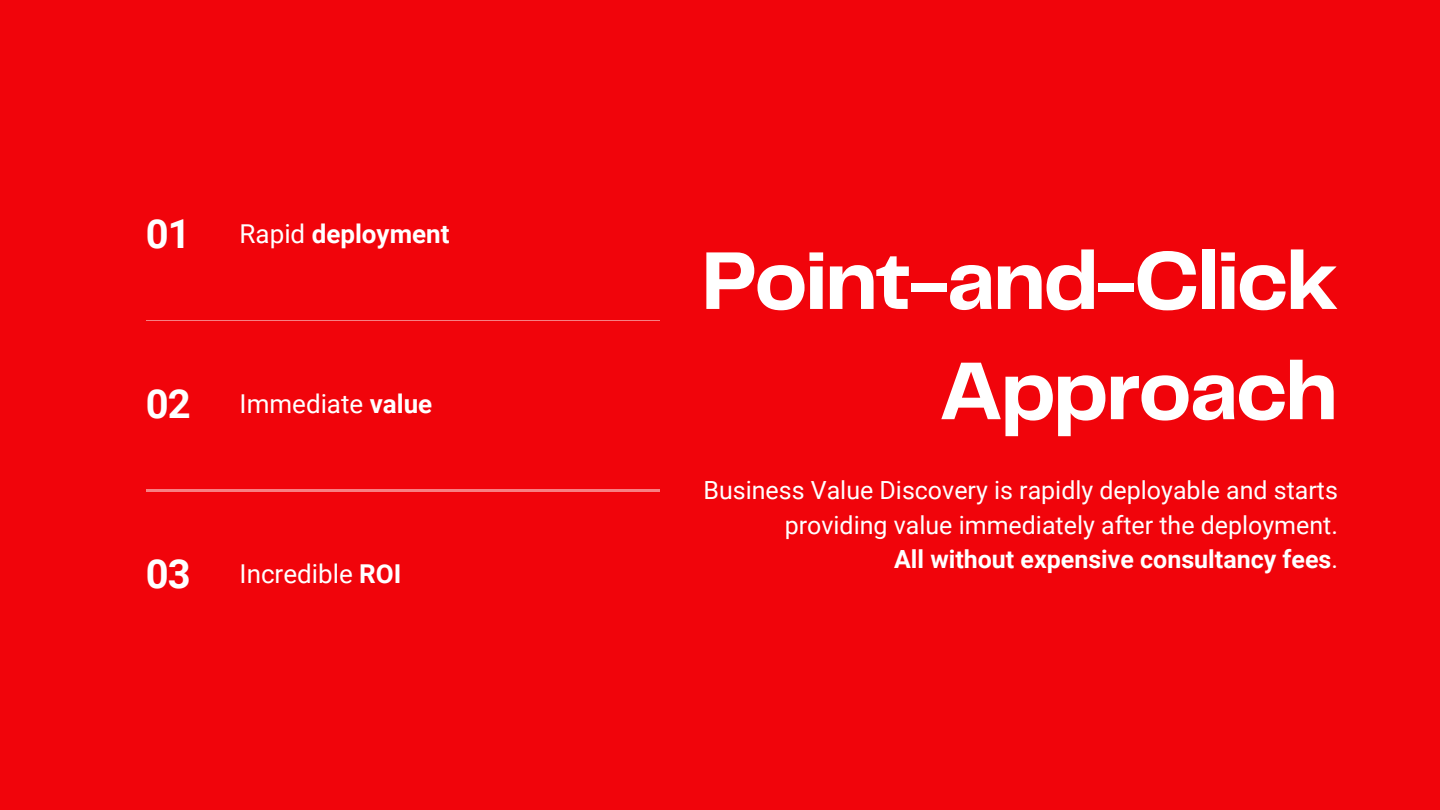
<style>
.page{position:relative;width:1440px;height:810px;background:#f1040b}
.page>*{position:absolute;margin:0;border:0;box-sizing:border-box;transform-origin:0 0}
.t1{font:700 85px/110.2px "Telegraf";letter-spacing:-.03em;color:#fff;text-align:right}
.t2{font:700 40px "Roboto";color:#fff}
.t3{font:26px "Roboto";color:#fff}
.t4{font:700 26px "Roboto";color:#fff}
.t5{font:25px/34.5px "Roboto";color:#fff;text-align:right}
.t6{font:700 25px "Roboto";color:#fff}
.s1{font-weight:400}
.s2{font-weight:700}
</style>
<div class="page">
<hr style="left:146px;top:490px;width:514px;height:2px;background:#fff">
<hr style="left:146px;top:320px;width:514px;height:1px;background:#fff">
<p class="t2" style="left:146px;top:211px;width:46px">01</p>
<p class="t4" style="left:240px;top:219px;width:211px"><span class="s1">Rapid</span> deployment</p>
<p class="t2" style="left:146px;top:381px;width:46px">02</p>
<p class="t3" style="left:240px;top:389px;width:194px">Immediate <span class="s2">value</span></p>
<p class="t2" style="left:146px;top:551px;width:46px">03</p>
<p class="t3" style="left:240px;top:559px;width:163px">Incredible <span class="s2">ROI</span></p>
<p class="t1" style="left:701px;top:230px;width:638px">Point-and-Click<br>Approach</p>
<p class="t5" style="left:703px;top:474px;width:636px">Business Value Discovery is rapidly deployable and starts providing value immediately after the deployment.</p>
<p class="t6" style="left:894px;top:545px;width:445px">All without expensive consultancy fees<span class="s1">.</span></p>
</div>
